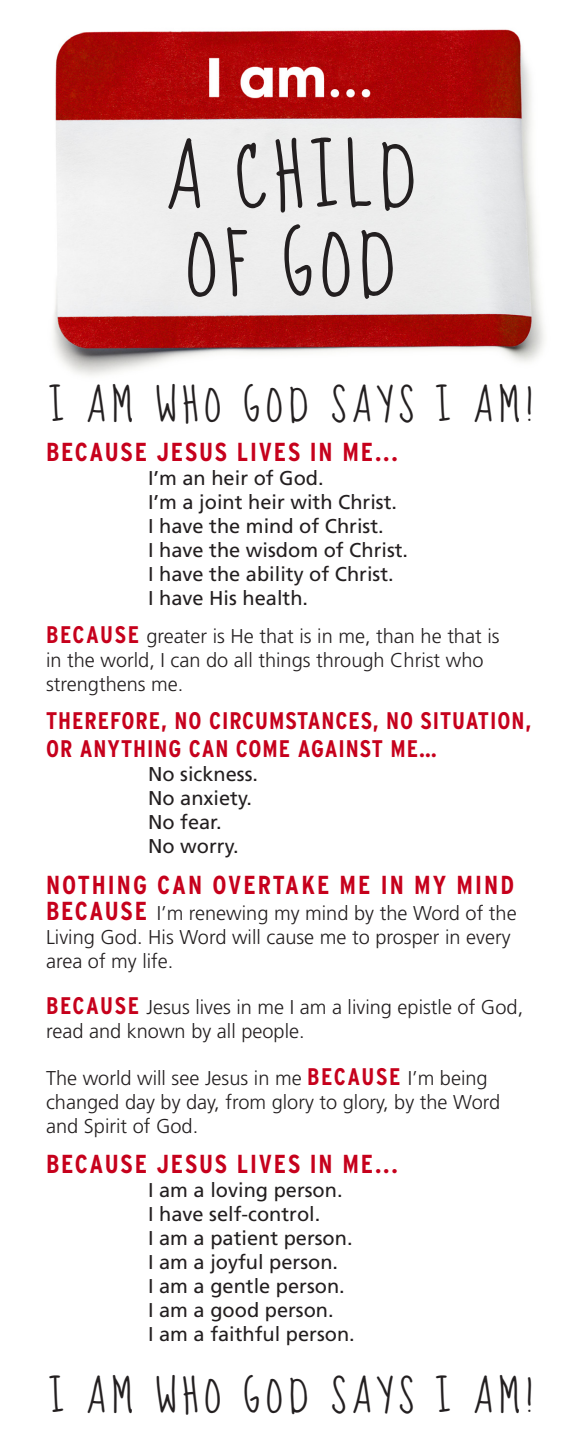
<style>
.page{position:relative;width:576px;height:1440px;background:#fff}
.page>*{position:absolute;margin:0;border:0;box-sizing:border-box;transform-origin:0 0}
.t1{font:68px "Sue Ellen Francisco";letter-spacing:.1em;color:#231f20}
.t2{font:36px "Sue Ellen Francisco";letter-spacing:.17em;color:#231f20}
.t3{font:700 condensed 26px "Interstate";letter-spacing:.07em;color:#c6011c}
.t4{font:700 condensed 24px/28.8px "Interstate";letter-spacing:.04em;color:#c6011c}
.t5{font:300 20px/24px "Frutiger";color:#231f20}
.t6{font:20px "Frutiger";color:#231f20}
.s1{font-family:"Interstate";font-weight:700;font-stretch:condensed;font-size:24px;color:#c6011c}
.s2{font-family:"Interstate";font-weight:700;font-stretch:condensed;font-size:26px;color:#c6011c}
</style>
<div class="page">
<img style="left:53px;top:29px;width:491px;height:347px">
<p class="t1" style="left:166px;top:144px;width:252px">A CHILD</p>
<p class="t1" style="left:187px;top:232px;width:210px">OF GOD</p>
<p class="t2" style="left:49px;top:387px;width:485px">I AM WHO GOD SAYS I AM!</p>
<p class="t3" style="left:46px;top:437px;width:353px">BECAUSE JESUS LIVES IN ME...</p>
<p class="t6" style="left:148px;top:466px;width:177px">I’m an heir of God.</p>
<p class="t6" style="left:148px;top:490px;width:250px">I’m a joint heir with Christ.</p>
<p class="t6" style="left:148px;top:514px;width:237px">I have the mind of Christ.</p>
<p class="t6" style="left:148px;top:538px;width:262px">I have the wisdom of Christ.</p>
<p class="t6" style="left:148px;top:562px;width:247px">I have the ability of Christ.</p>
<p class="t6" style="left:148px;top:586px;width:162px">I have His health.</p>
<p class="t5" style="left:46px;top:624px;width:455px"><span class="s1">BECAUSE</span> greater is He that is in me, than he that is in the world, I can do all things through Christ who strengthens me.</p>
<p class="t4" style="left:46px;top:706px;width:487px">THEREFORE, NO CIRCUMSTANCES, NO SITUATION,<br>OR ANYTHING CAN COME AGAINST ME…</p>
<p class="t6" style="left:148px;top:763px;width:112px">No sickness.</p>
<p class="t6" style="left:148px;top:787px;width:106px">No anxiety.</p>
<p class="t6" style="left:148px;top:811px;width:75px">No fear.</p>
<p class="t6" style="left:148px;top:835px;width:92px">No worry.</p>
<p class="t3" style="left:46px;top:870px;width:470px">NOTHING CAN OVERTAKE ME IN MY MIND</p>
<p class="t5" style="left:46px;top:901px;width:472px"><span class="s2">BECAUSE</span> I’m renewing my mind by the Word of the<br>Living God. His Word will cause me to prosper in every area of my life.</p>
<p class="t5" style="left:46px;top:996px;width:479px"><span class="s1">BECAUSE</span> Jesus lives in me I am a living epistle of God, read and known by all people.</p>
<p class="t5" style="left:46px;top:1067px;width:456px">The world will see Jesus in me <span class="s1">BECAUSE</span> I’m being changed day by day, from glory to glory, by the Word and Spirit of God.</p>
<p class="t3" style="left:46px;top:1150px;width:353px">BECAUSE JESUS LIVES IN ME...</p>
<p class="t6" style="left:148px;top:1179px;width:196px">I am a loving person.</p>
<p class="t6" style="left:148px;top:1203px;width:174px">I have self-control.</p>
<p class="t6" style="left:148px;top:1227px;width:206px">I am a patient person.</p>
<p class="t6" style="left:148px;top:1251px;width:192px">I am a joyful person.</p>
<p class="t6" style="left:148px;top:1275px;width:198px">I am a gentle person.</p>
<p class="t6" style="left:148px;top:1299px;width:187px">I am a good person.</p>
<p class="t6" style="left:148px;top:1323px;width:208px">I am a faithful person.</p>
<p class="t2" style="left:49px;top:1378px;width:485px">I AM WHO GOD SAYS I AM!</p>
</div>
